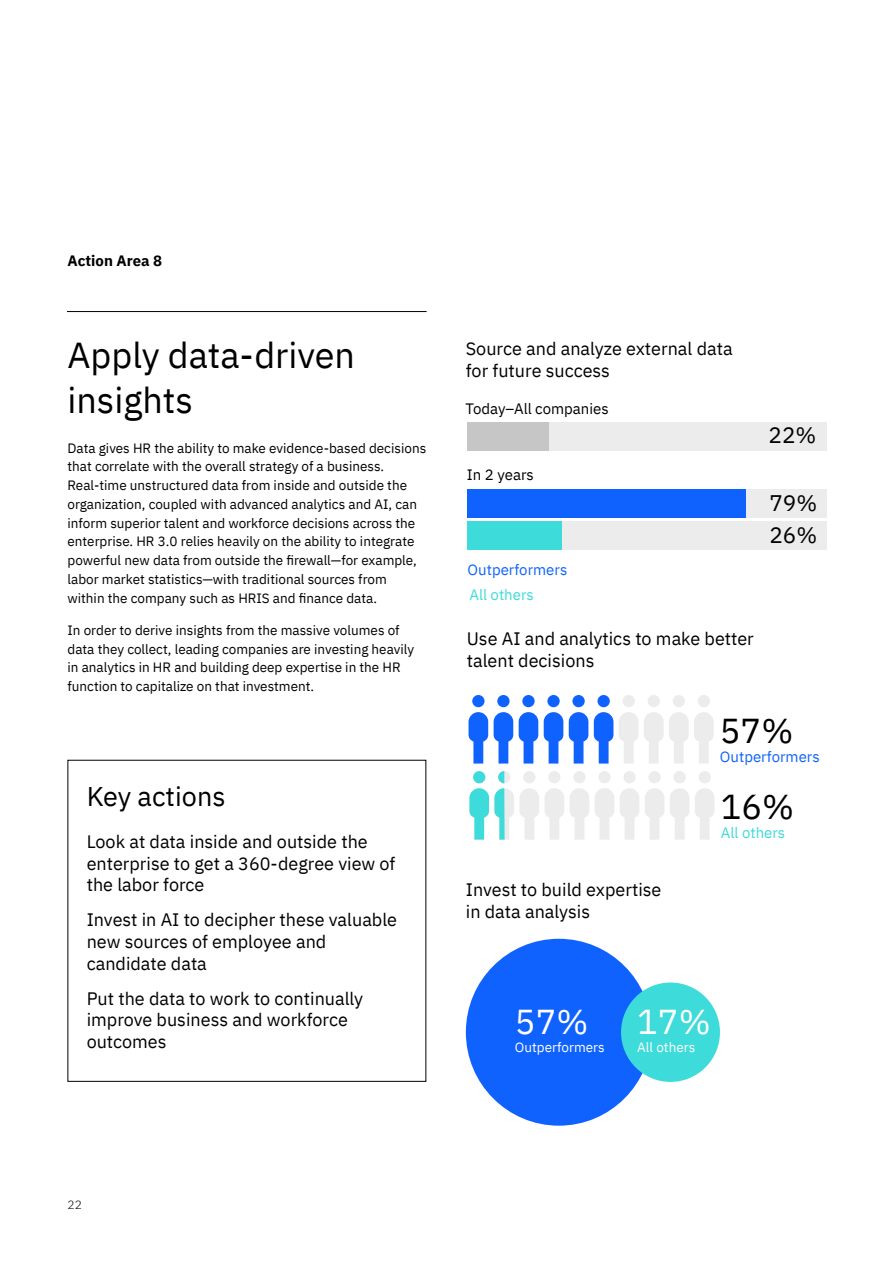
<style>
.page{position:relative;width:893px;height:1263px;background:#fff}
.page>*{position:absolute;margin:0;border:0;box-sizing:border-box;transform-origin:0 0}
.t1{font:36px/45px "IBM Plex Sans";color:#000}
.t2{font:34.5px "IBM Plex Sans";color:#fff}
.t3{font:34.5px "IBM Plex Sans";color:#000}
.t4{font:27px "IBM Plex Sans";color:#000}
.t5{font:22.5px/32.4px "IBM Plex Sans";color:#000}
.t6{font:18px/21.6px "IBM Plex Sans";color:#000}
.t7{font:15px "IBM Plex Sans";color:#0f62fe}
.t8{font:15px "IBM Plex Sans";color:#000}
.t9{font:15px "IBM Plex Sans";color:#3ddbd9}
.t10{font:700 15px "IBM Plex Sans";color:#000}
.t11{font:13.5px/18.8px "IBM Plex Sans";color:#000}
.t12{font:13.5px "IBM Plex Sans";color:#fff}
.t13{font:300 12px "IBM Plex Sans";color:#000}
</style>
<div class="page">
<div style="left:466px;top:939px;width:186px;height:187px;background:#0f62fe;border-radius:93px"></div>
<div style="left:621px;top:982px;width:99px;height:100px;background:#3ddbd9;border-radius:50px"></div>
<hr style="left:67px;top:311px;width:360px;height:1px;background:#000">
<svg style="left:469px;top:695px;width:19px;height:68px"></svg>
<svg style="left:494px;top:695px;width:19px;height:68px"></svg>
<svg style="left:644px;top:695px;width:70px;height:68px"></svg>
<svg style="left:619px;top:695px;width:19px;height:68px"></svg>
<svg style="left:594px;top:695px;width:19px;height:68px"></svg>
<svg style="left:569px;top:695px;width:19px;height:68px"></svg>
<svg style="left:544px;top:695px;width:19px;height:68px"></svg>
<svg style="left:519px;top:695px;width:19px;height:68px"></svg>
<hr style="left:672px;top:719px;width:2px;height:20px;background:#ececec">
<div style="left:467px;top:422px;width:360px;height:28px;background:#ececec"></div>
<div style="left:467px;top:422px;width:82px;height:28px;background:#c6c6c6"></div>
<div style="left:467px;top:489px;width:360px;height:28px;background:#ececec"></div>
<div style="left:467px;top:489px;width:279px;height:28px;background:#0f62fe"></div>
<div style="left:467px;top:522px;width:360px;height:28px;background:#ececec"></div>
<div style="left:467px;top:522px;width:95px;height:28px;background:#3ddbd9"></div>
<svg style="left:645px;top:771px;width:19px;height:69px"></svg>
<svg style="left:695px;top:771px;width:19px;height:69px"></svg>
<svg style="left:670px;top:771px;width:19px;height:69px"></svg>
<svg style="left:620px;top:771px;width:19px;height:69px"></svg>
<svg style="left:595px;top:771px;width:19px;height:69px"></svg>
<svg style="left:570px;top:771px;width:19px;height:69px"></svg>
<svg style="left:545px;top:771px;width:19px;height:69px"></svg>
<svg style="left:469px;top:771px;width:70px;height:69px"></svg>
<hr style="left:673px;top:795px;width:2px;height:20px;background:#ececec">
<p class="t10" style="left:68px;top:249px;width:96px">Action Area 8</p>
<h1 class="t1" style="left:68px;top:330px;width:289px">Apply data-driven insights</h1>
<h3 class="t6" style="left:466px;top:336px;width:268px">Source and analyze external data for future success</h3>
<p class="t8" style="left:466px;top:397px;width:145px">Today–All companies</p>
<p class="t11" style="left:68px;top:437px;width:360px">Data gives HR the ability to make evidence-based decisions that correlate with the overall strategy of a business.<br>Real-time unstructured data from inside and outside the organization, coupled with advanced analytics and AI, can inform superior talent and workforce decisions across the enterprise. HR 3.0 relies heavily on the ability to integrate powerful new data from outside the firewall—for example, labor market statistics—with traditional sources from within the company such as HRIS and finance data.</p>
<p class="t11" style="left:68px;top:620px;width:348px">In order to derive insights from the massive volumes of data they collect, leading companies are investing heavily in analytics in HR and building deep expertise in the HR function to capitalize on that investment.</p>
<p class="t8" style="left:467px;top:463px;width:69px">In 2 years</p>
<p class="t7" style="left:468px;top:558px;width:101px">Outperformers</p>
<p class="t9" style="left:469px;top:583px;width:66px">All others</p>
<h3 class="t6" style="left:467px;top:626px;width:289px">Use AI and analytics to make better talent decisions</h3>
<h3 class="t5" style="left:769px;top:417px;width:49px">22%</h3>
<h3 class="t5" style="left:769px;top:484px;width:49px">79%<br>26%</h3>
<h3 class="t4" style="left:87px;top:776px;width:140px">Key actions</h3>
<h3 class="t6" style="left:87px;top:829px;width:310px">Look at data inside and outside the enterprise to get a 360-degree view of the labor force</h3>
<h3 class="t6" style="left:87px;top:908px;width:312px">Invest in AI to decipher these valuable new sources of employee and candidate data</h3>
<h3 class="t6" style="left:87px;top:986px;width:278px">Put the data to work to continually improve business and workforce outcomes</h3>
<p class="t13" style="left:68px;top:1196px;width:16px">22</p>
<h3 class="t6" style="left:466px;top:878px;width:197px">Invest to build expertise in data analysis</h3>
<h2 class="t3" style="left:720px;top:704px;width:75px">57%</h2>
<p class="t7" style="left:720px;top:745px;width:101px">Outperformers</p>
<h2 class="t3" style="left:721px;top:781px;width:75px">16%</h2>
<p class="t9" style="left:721px;top:821px;width:66px">All others</p>
<h2 class="t2" style="left:515px;top:995px;width:75px">57%</h2>
<p class="t12" style="left:515px;top:1037px;width:91px">Outperformers</p>
<h2 class="t2" style="left:637px;top:995px;width:75px">17%</h2>
<p class="t12" style="left:637px;top:1037px;width:60px">All others</p>
</div>
